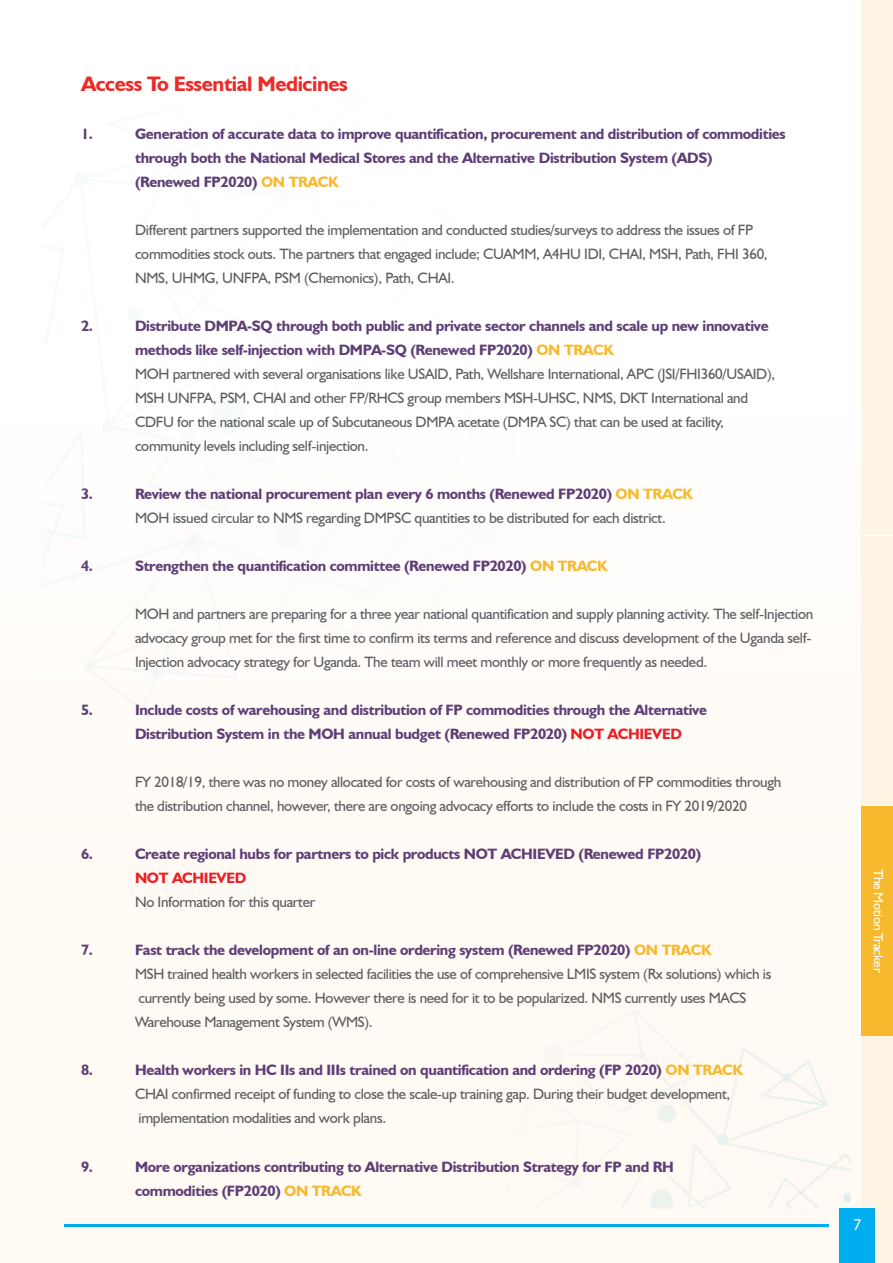
<style>
.page{position:relative;width:893px;height:1263px;background:#fff}
.page>*{position:absolute;margin:0;border:0;box-sizing:border-box;transform-origin:0 0}
.t1{font:700 21px "Humanist 521 BT";letter-spacing:-.02em;color:#ee2a27}
.t2{font:16.5px "Myriad Pro";color:#fff}
.t3{font:15px/24px "Humanist 521 BT";letter-spacing:-.02em;color:#5d5d60}
.t4{font:700 15px/24px "Humanist 521 BT";letter-spacing:-.02em;color:#5e3e76}
.t5{font:700 15px "Humanist 521 BT";letter-spacing:-.02em;color:#ed1d24}
.t6{font:13.5px "Humanist 521 BT";letter-spacing:-.02em;color:#fff}
.s1{color:#f7b92d}
.s2{font-weight:700;color:#5e3e76}
.s3{font-weight:700;color:#f7b92d}
.s4{color:#ed1d24}
</style>
<div class="page">
<div style="left:860px;top:0;width:33px;height:265px;background:#fef4e3"></div>
<div style="left:860px;top:266px;width:33px;height:269px;background:#fef4e3"></div>
<div style="left:860px;top:536px;width:33px;height:268px;background:#fef4e3"></div>
<div style="left:860px;top:806px;width:33px;height:229px;background:#f7b92d"></div>
<div style="left:860px;top:1036px;width:33px;height:227px;background:#fef4e3"></div>
<img style="left:43px;top:124px;width:807px;height:1085px">
<hr style="left:64px;top:1224px;width:480px;height:3px;background:#00aeef">
<hr style="left:544px;top:1224px;width:131px;height:3px;background:#00aeef">
<hr style="left:675px;top:1224px;width:154px;height:3px;background:#00aeef">
<div style="left:840px;top:1208px;width:35px;height:55px;background:#00aeef"></div>
<h1 class="t1" style="left:81px;top:71px;width:268px">Access To Essential Medicines</h1>
<p class="t4" style="left:81px;top:122px;width:13px">1.</p>
<p class="t4" style="left:135px;top:122px;width:652px">Generation of accurate data to improve quantification, procurement and distribution of commodities through both the National Medical Stores and the Alternative Distribution System (ADS)<br>(Renewed FP2020) <span class="s1">ON TRACK</span></p>
<p class="t3" style="left:135px;top:218px;width:634px">Different partners supported the implementation and conducted studies/surveys to address the issues of FP commodities stock outs. The partners that engaged include; CUAMM, A4HU IDI, CHAI, MSH, Path, FHI 360,<br>NMS, UHMG, UNFPA, PSM (Chemonics), Path, CHAI.</p>
<p class="t4" style="left:81px;top:314px;width:13px">2.</p>
<p class="t3" style="left:135px;top:314px;width:642px"><span class="s2">Distribute DMPA-SQ through both public and private sector channels and scale up new innovative methods like self-injection with DMPA-SQ (Renewed FP2020)</span> <span class="s3">ON TRACK<br></span>MOH partnered with several organisations like USAID, Path, Wellshare International, APC (JSI/FHI360/USAID), MSH UNFPA, PSM, CHAI and other FP/RHCS group members MSH-UHSC, NMS, DKT International and CDFU for the national scale up of Subcutaneous DMPA acetate (DMPA SC) that can be used at facility, community levels including self-injection.</p>
<p class="t4" style="left:81px;top:482px;width:13px">3.</p>
<p class="t3" style="left:135px;top:482px;width:559px"><span class="s2">Review the national procurement plan every 6 months (Renewed FP2020)</span> <span class="s3">ON TRACK<br></span>MOH issued circular to NMS regarding DMPSC quantities to be distributed for each district.</p>
<p class="t4" style="left:81px;top:554px;width:13px">4.</p>
<p class="t4" style="left:135px;top:554px;width:474px">Strengthen the quantification committee (Renewed FP2020) <span class="s1">ON TRACK</span></p>
<p class="t3" style="left:135px;top:602px;width:680px">MOH and partners are preparing for a three year national quantification and supply planning activity. The self-Injection advocacy group met for the first time to confirm its terms and reference and discuss development of the Uganda self-<br>Injection advocacy strategy for Uganda. The team will meet monthly or more frequently as needed.</p>
<p class="t4" style="left:81px;top:698px;width:13px">5.</p>
<p class="t4" style="left:135px;top:698px;width:574px">Include costs of warehousing and distribution of FP commodities through the Alternative<br>Distribution System in the MOH annual budget (Renewed FP2020) <span class="s4">NOT ACHIEVED</span></p>
<p class="t3" style="left:135px;top:770px;width:648px">FY 2018/19, there was no money allocated for costs of warehousing and distribution of FP commodities through the distribution channel, however, there are ongoing advocacy efforts to include the costs in FY 2019/2020</p>
<p class="t4" style="left:81px;top:842px;width:13px">6.</p>
<p class="t4" style="left:135px;top:842px;width:568px">Create regional hubs for partners to pick products NOT ACHIEVED (Renewed FP2020)</p>
<p class="t5" style="left:135px;top:869px;width:113px">NOT ACHIEVED</p>
<p class="t3" style="left:135px;top:890px;width:182px">No Information for this quarter</p>
<p class="t4" style="left:81px;top:938px;width:13px">7.</p>
<p class="t3" style="left:135px;top:938px;width:638px"><span class="s2">Fast track the development of an on-line ordering system (Renewed FP2020)</span> <span class="s3">ON TRACK<br></span>MSH trained health workers in selected facilities the use of comprehensive LMIS system (Rx solutions) which is currently being used by some. However there is need for it to be popularized. NMS currently uses MACS Warehouse Management System (WMS).</p>
<p class="t4" style="left:81px;top:1058px;width:13px">8.</p>
<p class="t3" style="left:135px;top:1058px;width:609px"><span class="s2">Health workers in HC IIs and IIIs trained on quantification and ordering (FP 2020)</span> <span class="s3">ON TRACK<br></span>CHAI confirmed receipt of funding to close the scale-up training gap. During their budget development, implementation modalities and work plans.</p>
<p class="t4" style="left:81px;top:1154px;width:13px">9.</p>
<p class="t4" style="left:135px;top:1154px;width:540px">More organizations contributing to Alternative Distribution Strategy for FP and RH commodities (FP2020) <span class="s1">ON TRACK</span></p>
<p class="t6" style="left:887px;top:868px;width:106px;rotate:90deg">The Motion Tracker</p>
<p class="t2" style="left:853px;top:1214px;width:10px">7</p>
</div>
